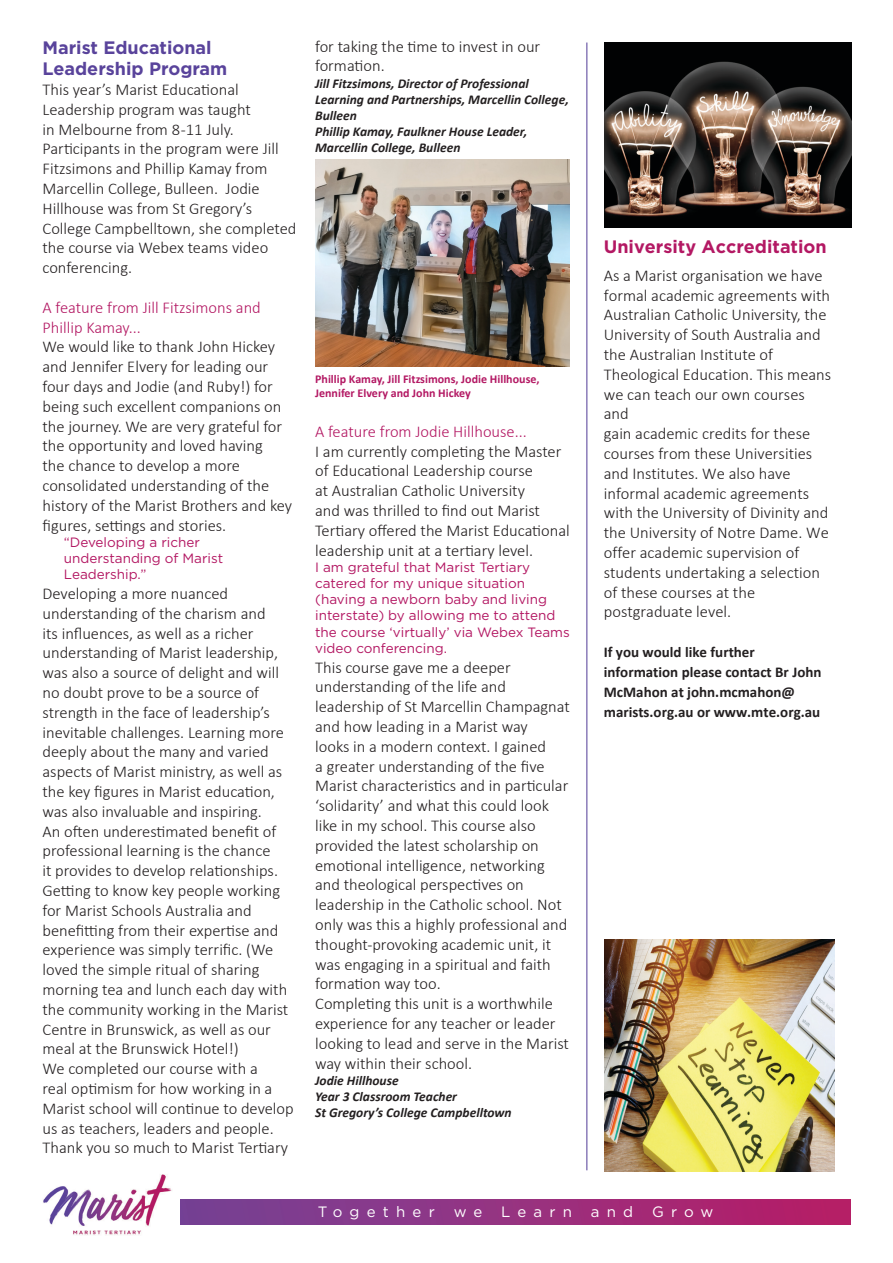
<style>
.page{position:relative;width:893px;height:1263px;background:#fff}
.page>*{position:absolute;margin:0;border:0;box-sizing:border-box;transform-origin:0 0}
.Headings_for_Stories{font:700 18px "Gotham";color:#59439b}
.t1{font:700 18px "Gotham";color:#b31863}
.t2{font:300 16.5px/19.8px "Calibri";color:#231f20}
.t3{font:300 16.5px/19.8px "Calibri";color:#b31863}
.t4{font:700 15px/19.8px "Calibri";color:#231f20}
.t5{font:15px "Gotham";letter-spacing:.48em;color:#fff}
.t6{font:13.5px/16.2px "Gotham";color:#b31863}
.t7{font:italic 700 13.5px/16.2px "Calibri";color:#231f20}
.t8{font:700 12px/14.4px "Calibri";color:#b31863}
</style>
<div class="page">
<hr style="left:586px;top:43px;width:2px;height:1127px;background:#59439b">
<img style="left:43px;top:1174px;width:129px;height:61px">
<img style="left:181px;top:1199px;width:669px;height:25px">
<img style="left:316px;top:159px;width:254px;height:207px">
<img style="left:604px;top:939px;width:231px;height:233px">
<img style="left:604px;top:43px;width:247px;height:184px">
<p class="Headings_for_Stories" style="left:43px;top:35px;width:171px">Marist Educational</p>
<p class="Headings_for_Stories" style="left:43px;top:57px;width:186px">Leadership Program</p>
<p class="t2" style="left:43px;top:79px;width:255px">This year’s Marist Educational<br>Leadership program was taught<br>in Melbourne from 8 -11 July.<br>Participants in the program were Jill<br>Fitzsimons and Phillip Kamay from<br>Marcellin College, Bulleen. Jodie<br>Hillhouse was from St Gregory’s<br>College Campbelltown, she completed the course via Webex teams video conferencing.</p>
<p class="t3" style="left:43px;top:297px;width:220px">A feature from Jill Fitzsimons and<br>Phillip Kamay...</p>
<p class="t2" style="left:43px;top:337px;width:251px">We would like to thank John Hickey and Jennifer Elvery for leading our four days and Jodie (and Ruby!) for being such excellent companions on the journey. We are very grateful for the opportunity and loved having<br>the chance to develop a more consolidated understanding of the history of the Marist Brothers and key figures, settings and stories.</p>
<p class="t6" style="left:64px;top:534px;width:161px">“Developing a richer understanding of Marist<br>Leadership.”</p>
<p class="t2" style="left:43px;top:583px;width:243px">Developing a more nuanced understanding of the charism and its influences, as well as a richer understanding of Marist leadership, was also a source of delight and will no doubt prove to be a source of strength in the face of leadership’s inevitable challenges. Learning more deeply about the many and varied aspects of Marist ministry, as well as the key figures in Marist education, was also invaluable and inspiring.</p>
<p class="t2" style="left:43px;top:821px;width:247px">An often underestimated benefit of professional learning is the chance<br>it provides to develop relationships.<br>Getting to know key people working for Marist Schools Australia and benefitting from their expertise and experience was simply terrific. (We loved the simple ritual of sharing morning tea and lunch each day with the community working in the Marist Centre in Brunswick, as well as our meal at the Brunswick Hotel!)</p>
<p class="t2" style="left:43px;top:1059px;width:217px">We completed our course with a</p>
<p class="t2" style="left:43px;top:1078px;width:253px">real optimism for how working in a Marist school will continue to develop us as teachers, leaders and people.<br>Thank you so much to Marist Tertiary</p>
<p class="t2" style="left:315px;top:36px;width:227px">for taking the time to invest in our formation.</p>
<p class="t7" style="left:315px;top:74px;width:255px">Jill Fitzsimons, Director of Professional<br>Learning and Partnerships, Marcellin College,<br>Bulleen</p>
<p class="t7" style="left:315px;top:123px;width:214px">Phillip Kamay, Faulkner House Leader,<br>Marcellin College, Bulleen</p>
<p class="t8" style="left:315px;top:371px;width:226px">Phillip Kamay, Jill Fitzsimons, Jodie Hillhouse,<br>Jennifer Elvery and John Hickey</p>
<p class="t3" style="left:315px;top:421px;width:213px">A feature from Jodie Hillhouse...</p>
<p class="t2" style="left:315px;top:441px;width:256px">I am currently completing the Master of Educational Leadership course<br>at Australian Catholic University<br>and was thrilled to find out Marist Tertiary offered the Marist Educational leadership unit at a tertiary level.</p>
<p class="t6" style="left:315px;top:559px;width:256px">I am grateful that Marist Tertiary catered for my unique situation (having a newborn baby and living interstate) by allowing me to attend the course ‘virtually’ via Webex Teams video conferencing.</p>
<p class="t2" style="left:315px;top:657px;width:256px">This course gave me a deeper understanding of the life and leadership of St Marcellin Champagnat and how leading in a Marist way<br>looks in a modern context. I gained<br>a greater understanding of the five Marist characteristics and in particular ‘solidarity’ and what this could look like in my school. This course also provided the latest scholarship on emotional intelligence, networking and theological perspectives on leadership in the Catholic school. Not only was this a highly professional and thought-provoking academic unit, it was engaging in a spiritual and faith formation way too.</p>
<p class="t2" style="left:315px;top:994px;width:255px">Completing this unit is a worthwhile experience for any teacher or leader looking to lead and serve in the Marist way within their school.</p>
<p class="t7" style="left:315px;top:1072px;width:85px">Jodie Hillhouse</p>
<p class="t7" style="left:315px;top:1088px;width:143px">Year 3 Classroom Teacher</p>
<p class="t7" style="left:315px;top:1104px;width:198px">St Gregory’s College Campbelltown</p>
<p class="t1" style="left:604px;top:234px;width:224px">University Accreditation</p>
<p class="t2" style="left:604px;top:265px;width:229px">As a Marist organisation we have formal academic agreements with<br>Australian Catholic University, the<br>University of South Australia and the Australian Institute of<br>Theological Education. This means we can teach our own courses and<br>gain academic credits for these courses from these Universities and Institutes. We also have informal academic agreements with the University of Divinity and the University of Notre Dame. We offer academic supervision of students undertaking a selection of these courses at the postgraduate level.</p>
<p class="t4" style="left:604px;top:642px;width:219px">If you would like further information please contact Br John<br>McMahon at john.mcmahon@ marists.org.au or www.mte.org.au</p>
<p class="t5" style="left:318px;top:1202px;width:118px">Together</p>
<p class="t5" style="left:454px;top:1202px;width:30px">w e</p>
<p class="t5" style="left:501px;top:1202px;width:72px">Learn</p>
<p class="t5" style="left:591px;top:1202px;width:44px">and</p>
<p class="t5" style="left:652px;top:1202px;width:63px">Grow</p>
</div>
